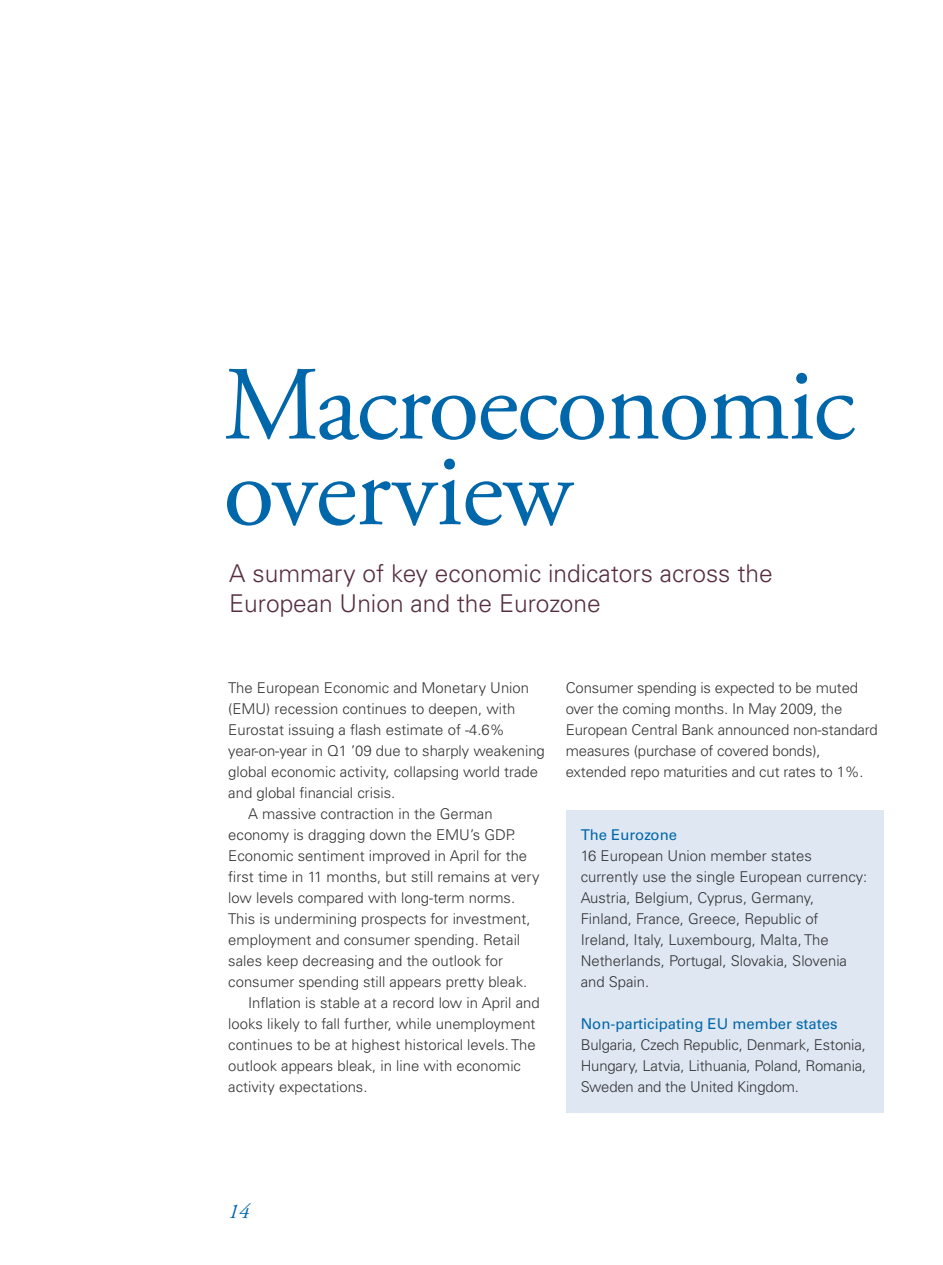
<style>
.page{position:relative;width:943px;height:1265px;background:#fff}
.page>*{position:absolute;margin:0;border:0;box-sizing:border-box;transform-origin:0 0}
.t1{font:105px/85.8px "Adobe Garamond Pro";letter-spacing:-.02em;color:#0067aa}
.t2{font:300 24.5px/29.4px "Univers";color:#562d41}
.t3{font:italic 21px "Adobe Garamond Pro";color:#0067aa}
.t4{font:300 14.88px/21px "Univers";color:#333}
.t5{font:14.88px "Univers";color:#0067aa}
</style>
<div class="page">
<div style="left:566px;top:810px;width:317px;height:303px;background:#dfe7f3"></div>
<h1 class="t1" style="left:223px;top:374px;width:633px">Macroeconomic overview</h1>
<h2 class="t2" style="left:229px;top:561px;width:545px">A summary of key economic indicators across the<br>European Union and the Eurozone</h2>
<p class="t4" style="left:228px;top:679px;width:302px">The European Economic and Monetary Union</p>
<p class="t4" style="left:228px;top:700px;width:288px">(EMU) recession continues to deepen, with</p>
<p class="t4" style="left:228px;top:721px;width:278px">Eurostat issuing a flash estimate of -4.6%</p>
<p class="t4" style="left:228px;top:742px;width:318px">year-on-year in Q1 ’09 due to sharply weakening</p>
<p class="t4" style="left:228px;top:763px;width:311px">global economic activity, collapsing world trade</p>
<p class="t4" style="left:228px;top:784px;width:168px">and global financial crisis.</p>
<p class="t4" style="left:248px;top:805px;width:246px">A massive contraction in the German</p>
<p class="t4" style="left:228px;top:826px;width:288px">economy is dragging down the EMU’s GDP.</p>
<p class="t4" style="left:228px;top:847px;width:300px">Economic sentiment improved in April for the</p>
<p class="t4" style="left:228px;top:868px;width:313px">first time in 11 months, but still remains at very</p>
<p class="t4" style="left:228px;top:889px;width:288px">low levels compared with long-term norms.</p>
<p class="t4" style="left:228px;top:910px;width:304px">This is undermining prospects for investment,</p>
<p class="t4" style="left:228px;top:931px;width:293px">employment and consumer spending. Retail</p>
<p class="t4" style="left:228px;top:952px;width:276px">sales keep decreasing and the outlook for</p>
<p class="t4" style="left:228px;top:973px;width:300px">consumer spending still appears pretty bleak.</p>
<p class="t4" style="left:248px;top:994px;width:293px">Inflation is stable at a record low in April and</p>
<p class="t4" style="left:228px;top:1015px;width:309px">looks likely to fall further, while unemployment</p>
<p class="t4" style="left:228px;top:1036px;width:309px">continues to be at highest historical levels. The</p>
<p class="t4" style="left:228px;top:1057px;width:294px">outlook appears bleak, in line with economic</p>
<p class="t4" style="left:228px;top:1078px;width:141px">activity expectations.</p>
<p class="t4" style="left:566px;top:679px;width:313px">Consumer spending is expected to be muted over the coming months. In May 2009, the European Central Bank announced non-standard measures (purchase of covered bonds), extended repo maturities and cut rates to 1%.</p>
<p class="t5" style="left:580px;top:829px;width:98px">The Eurozone</p>
<p class="t4" style="left:580px;top:847px;width:288px">16 European Union member states currently use the single European currency:<br>Austria, Belgium, Cyprus, Germany, Finland, France, Greece, Republic of Ireland, Italy, Luxembourg, Malta, The Netherlands, Portugal, Slovakia, Slovenia and Spain.</p>
<p class="t5" style="left:580px;top:1018px;width:258px">Non-participating EU member states</p>
<p class="t4" style="left:580px;top:1036px;width:287px;text-align:justify">Bulgaria, Czech Republic, Denmark, Estonia, Hungary, Latvia, Lithuania, Poland, Romania, Sweden and the United Kingdom.</p>
<h3 class="t3" style="left:228px;top:1198px;width:22px">14</h3>
</div>
